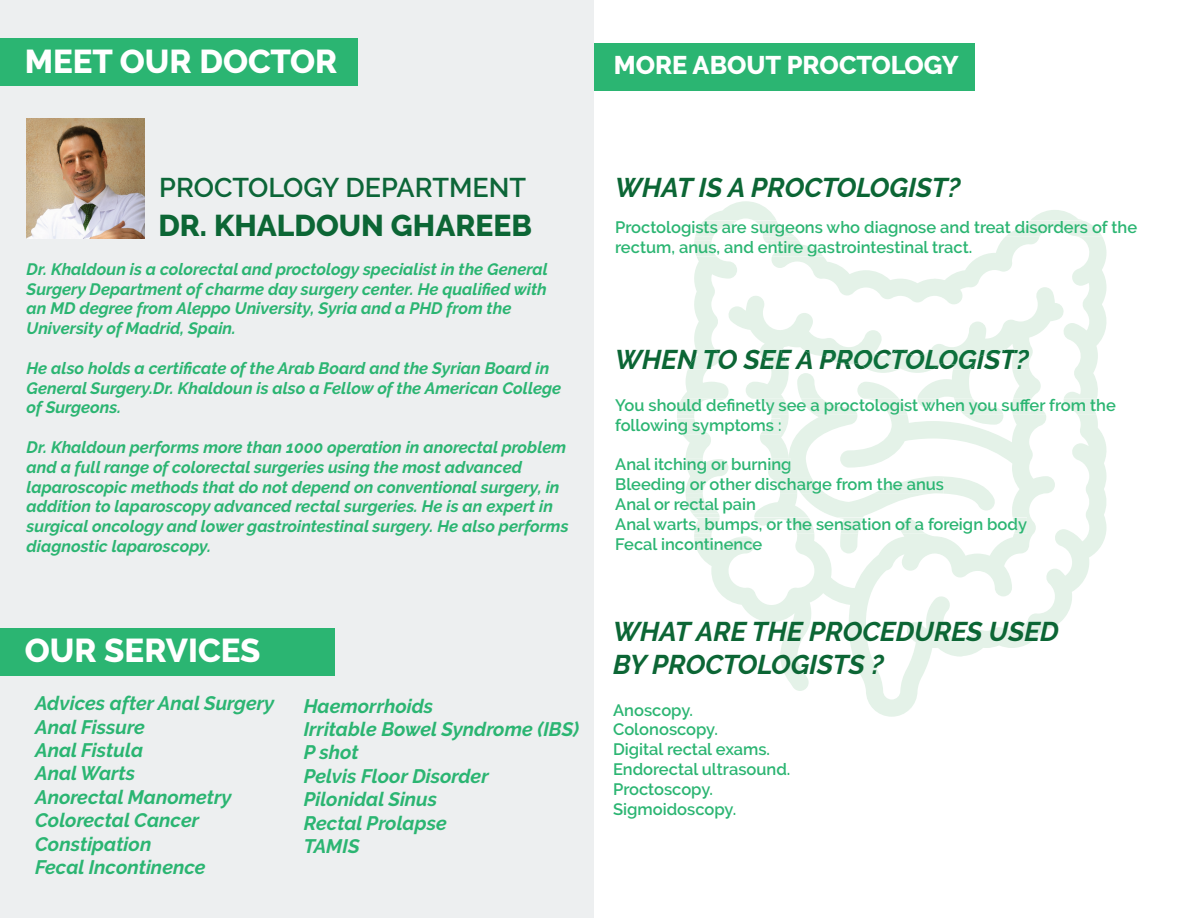
<style>
.page{position:relative;width:1188px;height:918px;background:#fff}
.page>*{position:absolute;margin:0;border:0;box-sizing:border-box;transform-origin:0 0}
.t1{font:800 33px "Raleway";color:#fff}
.t2{font:800 30px "Raleway";color:#0c6635}
.t3{font:italic 700 27px/32.4px "Raleway";color:#0c6635}
.t4{font:italic 700 27px "Raleway";color:#0c6f3b}
.t5{font:600 27px "Raleway";color:#0c6638}
.t6{font:800 25.5px "Raleway";color:#fff}
.t7{font:italic 700 19.5px/23.4px "Raleway";color:#2bb572}
.t8{font:italic 700 16.5px/19.8px "Raleway";color:#2bb572}
.t9{font:600 16.5px/19.8px "Raleway";color:#2bb572}
</style>
<div class="page">
<div style="left:501px;top:43px;width:473px;height:48px;background:#2bb572"></div>
<div style="left:0;top:0;width:594px;height:918px;background:#edeff0"></div>
<img style="left:27px;top:119px;width:117px;height:119px">
<div style="left:0;top:629px;width:335px;height:47px;background:#2bb572"></div>
<div style="left:1px;top:38px;width:357px;height:47px;background:#2bb572"></div>
<svg style="left:682px;top:201px;width:425px;height:516px"></svg>
<svg style="left:694px;top:221px;width:408px;height:35px"></svg>
<svg style="left:688px;top:350px;width:341px;height:20px"></svg>
<svg style="left:677px;top:399px;width:420px;height:36px"></svg>
<svg style="left:685px;top:458px;width:342px;height:95px"></svg>
<h1 class="t1" style="left:25px;top:43px;width:314px">MEET OUR DOCTOR</h1>
<h3 class="t6" style="left:614px;top:50px;width:346px">MORE ABOUT PROCTOLOGY</h3>
<h3 class="t5" style="left:159px;top:172px;width:368px">PROCTOLOGY DEPARTMENT</h3>
<h2 class="t2" style="left:158px;top:208px;width:375px">DR. KHALDOUN GHAREEB</h2>
<p class="t8" style="left:27px;top:259px;width:523px">Dr. Khaldoun is a colorectal and proctology specialist in the General Surgery Department of charme day surgery center. He qualified with an MD degree from Aleppo University, Syria and a PHD from the University of Madrid, Spain.</p>
<p class="t8" style="left:27px;top:358px;width:536px">He also holds a certificate of the Arab Board and the Syrian Board in<br>General Surgery.Dr. Khaldoun is also a Fellow of the American College of Surgeons.</p>
<p class="t8" style="left:27px;top:437px;width:544px">Dr. Khaldoun performs more than 1000 operation in anorectal problem and a full range of colorectal surgeries using the most advanced laparoscopic methods that do not depend on conventional surgery, in addition to laparoscopy advanced rectal surgeries. He is an expert in surgical oncology and lower gastrointestinal surgery. He also performs diagnostic laparoscopy.</p>
<h1 class="t1" style="left:25px;top:632px;width:237px">OUR SERVICES</h1>
<p class="t7" style="left:35px;top:692px;width:241px">Advices after Anal Surgery<br>Anal Fissure<br>Anal Fistula<br>Anal Warts<br>Anorectal Manometry<br>Colorectal Cancer<br>Constipation<br>Fecal Incontinence</p>
<p class="t7" style="left:304px;top:694px;width:277px">Haemorrhoids<br>Irritable Bowel Syndrome (IBS)<br>P shot<br>Pelvis Floor Disorder<br>Pilonidal Sinus<br>Rectal Prolapse<br>TAMIS</p>
<h3 class="t3" style="left:615px;top:172px;width:347px">WHAT IS A PROCTOLOGIST?</h3>
<p class="t9" style="left:615px;top:217px;width:524px">Proctologists are surgeons who diagnose and treat disorders of the rectum, anus, and entire gastrointestinal tract.</p>
<h3 class="t4" style="left:615px;top:344px;width:415px">WHEN TO SEE A PROCTOLOGIST?</h3>
<p class="t9" style="left:615px;top:395px;width:502px">You should definetly see a proctologist when you suffer from the following symptoms :</p>
<p class="t9" style="left:615px;top:455px;width:413px">Anal itching or burning<br>Bleeding or other discharge from the anus<br>Anal or rectal pain<br>Anal warts, bumps, or the sensation of a foreign body<br>Fecal incontinence</p>
<p class="t9" style="left:1020px;top:395px;width:7px">f</p>
<h3 class="t3" style="left:613px;top:615px;width:447px">WHAT ARE THE PROCEDURES USED<br>BY PROCTOLOGISTS ?</h3>
<p class="t9" style="left:613px;top:700px;width:179px">Anoscopy.<br>Colonoscopy.<br>Digital rectal exams.<br>Endorectal ultrasound.<br>Proctoscopy.<br>Sigmoidoscopy.</p>
</div>
